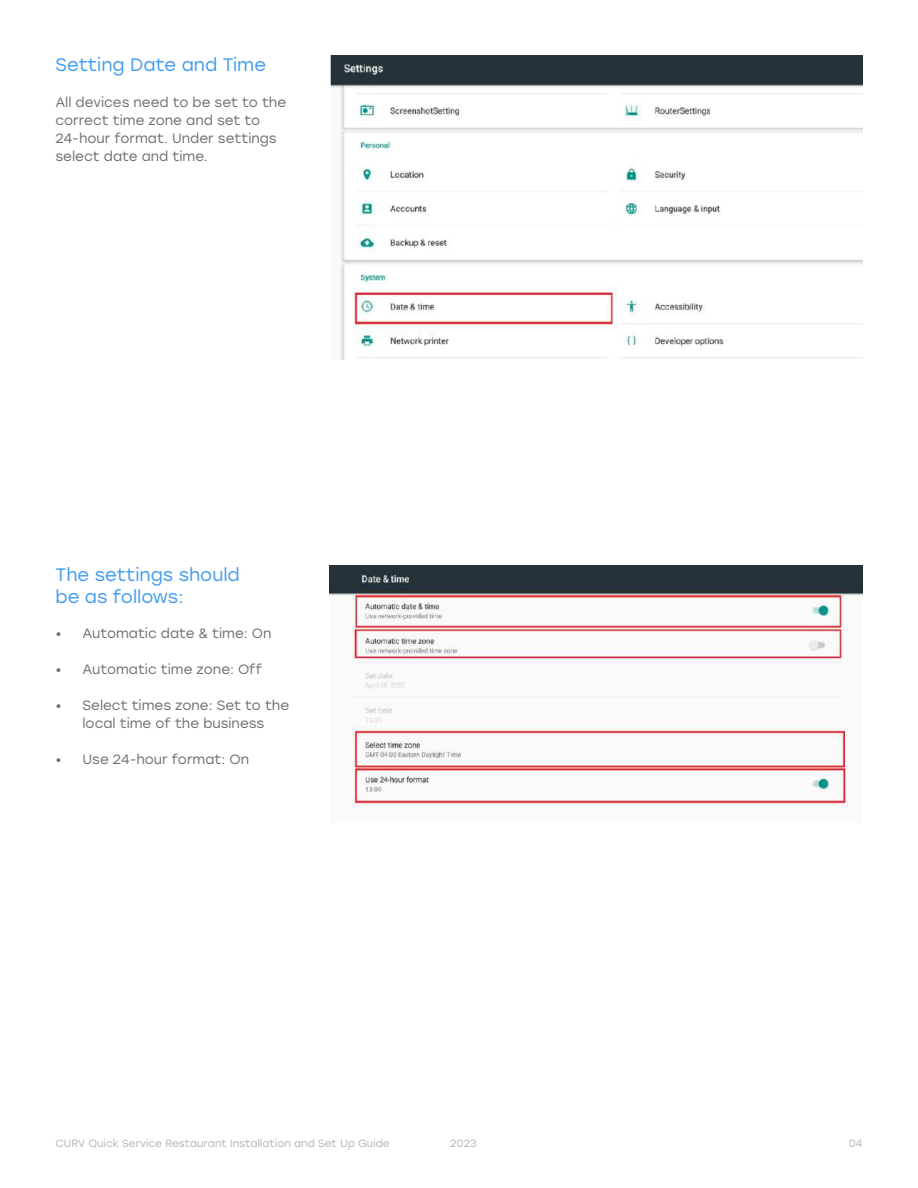
<style>
.page{position:relative;width:918px;height:1188px;background:#fff}
.page>*{position:absolute;margin:0;border:0;box-sizing:border-box;transform-origin:0 0}
.t1{font:18px/21.6px "Stolzl";color:#419cf0}
.t2{font:13.5px/18px "Stolzl";color:#706f6f}
.t3{font:10.5px "Stolzl";color:#b2b4b6}
</style>
<div class="page">
<img style="left:330px;top:56px;width:532px;height:303px">
<img style="left:329px;top:566px;width:533px;height:242px">
<h1 class="t1" style="left:56px;top:53px;width:212px">Setting Date and Time</h1>
<p class="t2" style="left:56px;top:92px;width:232px">All devices need to be set to the correct time zone and set to<br>24-hour format. Under settings select date and time.</p>
<h1 class="t1" style="left:56px;top:563px;width:186px">The settings should be as follows:</h1>
<p class="t2" style="left:56px;top:624px;width:218px">• Automatic date &amp; time: On</p>
<p class="t2" style="left:56px;top:660px;width:208px">• Automatic time zone: Off</p>
<p class="t2" style="left:56px;top:696px;width:235px;text-align:center">• Select times zone: Set to the local time of the business</p>
<p class="t2" style="left:56px;top:750px;width:195px">• Use 24-hour format: On</p>
<p class="t3" style="left:56px;top:1136px;width:336px">CURV Quick Service Restaurant Installation and Set Up Guide</p>
<p class="t3" style="left:450px;top:1136px;width:28px">2023</p>
<p class="t3" style="left:849px;top:1136px;width:15px">04</p>
</div>
